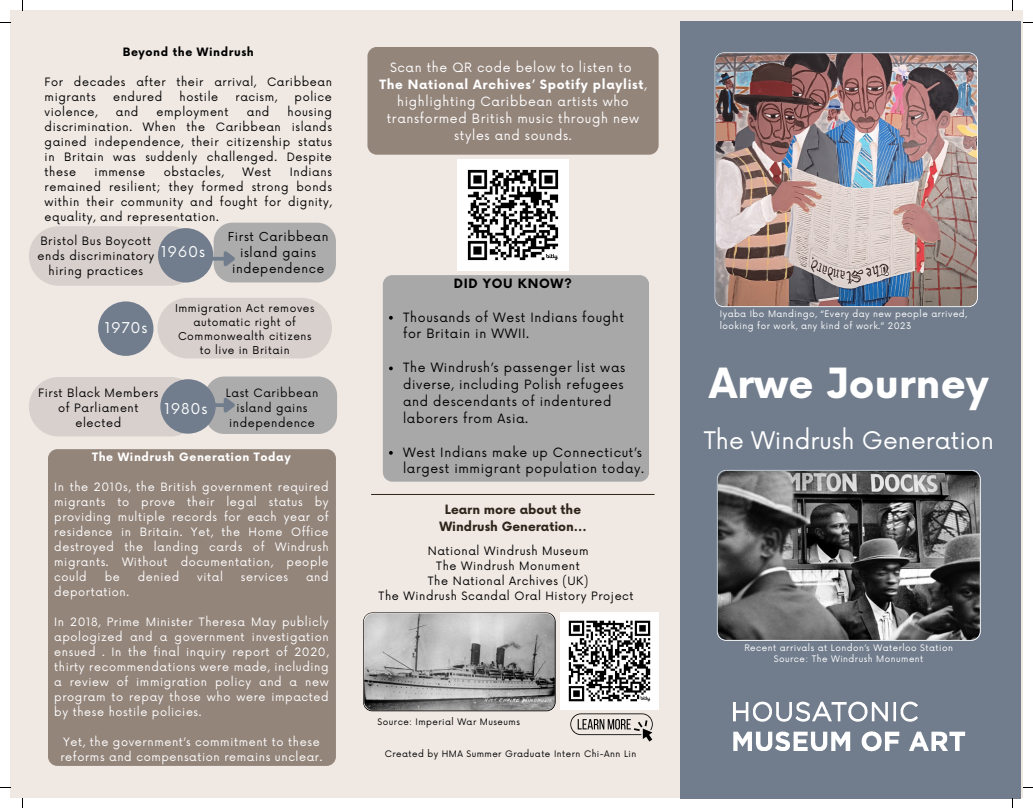
<style>
.page{position:relative;width:1033px;height:808px;background:#fff}
.page>*{position:absolute;margin:0;border:0;box-sizing:border-box;transform-origin:0 0}
.t1{font:700 40.5px "Now";color:#fff}
.t2{font:23.62px "Now";color:#fff}
.t3{font:14.5px "Now";letter-spacing:.05em;color:#fff}
.t4{font:12.5px/16.9px "Now";letter-spacing:.05em;color:#000}
.t5{font:12.5px/16.9px "Now";letter-spacing:.05em;color:#fff;text-align:center}
.t6{font:700 12.5px/16.9px "Now";color:#2e261b;text-align:center}
.t7{font:700 12.5px "Now";letter-spacing:.055em;color:#000}
.t8{font:12px/16.1px "Now";letter-spacing:.055em;color:#000;text-align:center}
.t9{font:11.25px/15px "Now";letter-spacing:.055em;color:#000;text-align:center}
.t10{font:11.25px/15px "Now";letter-spacing:.055em;color:#fff;text-align:justify}
.t11{font:700 11.25px "Now";letter-spacing:.05em;color:#fff}
.t12{font:700 11.25px "Now";letter-spacing:.055em;color:#000}
.t13{font:10.62px/14.1px "Now";letter-spacing:.055em;color:#000;text-align:center}
.t14{font:8.75px/11.6px "Now";letter-spacing:.055em;color:#fff}
.t15{font:8.75px "Now";letter-spacing:.055em;color:#000}
.s1{font-weight:700}
</style>
<div class="page">
<div style="left:10px;top:10px;width:1013px;height:788px;background:#efe8e3"></div>
<div style="left:680px;top:22px;width:340px;height:776px;background:#717d8d"></div>
<div style="left:48px;top:449px;width:287px;height:316px;background:#94857b;border-radius:9px"></div>
<hr style="left:371px;top:494px;width:283px;height:1px;background:#2e261b">
<img style="left:714px;top:52px;width:263px;height:255px">
<div style="left:205px;top:376px;width:132px;height:58px;background:#acacac;border-radius:19px"></div>
<svg style="left:716px;top:470px;width:264px;height:170px;background:#616262"></svg>
<div style="left:214px;top:223px;width:122px;height:59px;background:#acacac;border-radius:19px"></div>
<hr style="left:206px;top:257px;width:19px;height:3px;background:#717d8d">
<svg style="left:220px;top:251px;width:15px;height:15px"></svg>
<svg style="left:216px;top:403px;width:4px;height:4px"></svg>
<svg style="left:220px;top:397px;width:15px;height:16px"></svg>
<img style="left:457px;top:159px;width:112px;height:112px">
<img style="left:733px;top:701px;width:233px;height:51px">
<div style="left:29px;top:226px;width:171px;height:60px;background:#d8d0cd;border-radius:30px"></div>
<div style="left:158px;top:228px;width:55px;height:54px;background:#717d8d;border-radius:50%"></div>
<div style="left:98px;top:301px;width:55px;height:55px;background:#717d8d;border-radius:50%"></div>
<div style="left:29px;top:377px;width:171px;height:59px;background:#d8d0cd;border-radius:30px"></div>
<div style="left:160px;top:379px;width:56px;height:54px;background:#717d8d;border-radius:50%"></div>
<div style="left:157px;top:298px;width:175px;height:60px;background:#d8d0cd;border-radius:30px"></div>
<div style="left:367px;top:47px;width:291px;height:107px;background:#94857b"></div>
<div style="left:383px;top:275px;width:266px;height:206px;background:#a8a8a8;border-radius:9px"></div>
<svg style="left:389px;top:316px;width:4px;height:3px"></svg>
<svg style="left:389px;top:366px;width:4px;height:4px"></svg>
<svg style="left:389px;top:451px;width:4px;height:3px"></svg>
<svg style="left:363px;top:612px;width:192px;height:99px;background:#a1a0a0"></svg>
<img style="left:560px;top:612px;width:98px;height:97px">
<svg style="left:570px;top:713px;width:82px;height:28px"></svg>
<h6 class="t12" style="left:123px;top:46px;width:132px">Beyond the Windrush</h6>
<h6 class="t9" style="left:45px;top:75px;width:289px;text-align:left">For decades after their arrival, Caribbean migrants</h6>
<h6 class="t9" style="left:113px;top:90px;width:51px">endured</h6>
<h6 class="t9" style="left:179px;top:90px;width:40px">hostile</h6>
<h6 class="t9" style="left:235px;top:90px;width:43px">racism,</h6>
<h6 class="t9" style="left:294px;top:90px;width:39px">police</h6>
<h6 class="t9" style="left:45px;top:105px;width:54px">violence,</h6>
<h6 class="t9" style="left:116px;top:105px;width:24px">and</h6>
<h6 class="t9" style="left:157px;top:105px;width:73px">employment</h6>
<h6 class="t9" style="left:247px;top:105px;width:24px">and</h6>
<h6 class="t9" style="left:45px;top:105px;width:289px;text-align:justify;text-indent:243px">housing discrimination. When the Caribbean islands gained independence, their citizenship status in Britain was suddenly challenged. Despite these</h6>
<h6 class="t9" style="left:45px;top:165px;width:289px;text-align:justify;text-indent:245px">Indians remained resilient; they formed strong bonds within their community and fought for dignity, equality, and representation.</h6>
<h6 class="t3" style="left:161px;top:244px;width:45px">1960s</h6>
<h6 class="t9" style="left:95px;top:165px;width:52px">immense</h6>
<h6 class="t9" style="left:164px;top:165px;width:61px">obstacles,</h6>
<h6 class="t9" style="left:242px;top:165px;width:30px">West</h6>
<h6 class="t8" style="left:228px;top:229px;width:102px">First Caribbean island gains independence</h6>
<h4 class="t9" style="left:38px;top:234px;width:118px">Bristol Bus Boycott ends discriminatory hiring practices</h4>
<h6 class="t3" style="left:105px;top:320px;width:44px">1970s</h6>
<p class="t13" style="left:175px;top:301px;width:141px">Immigration Act removes automatic right of<br>Commonwealth citizens to live in Britain</p>
<p class="t9" style="left:38px;top:386px;width:122px">First Black Members of Parliament elected</p>
<p class="t3" style="left:164px;top:400px;width:44px">1980s</p>
<p class="t9" style="left:226px;top:386px;width:94px">Last Caribbean island gains independence</p>
<p class="t11" style="left:92px;top:450px;width:200px">The Windrush Generation Today</p>
<h6 class="t10" style="left:54px;top:480px;width:276px">In the 2010s, the British government required migrants to prove their legal status by providing multiple records for each year of residence in Britain. Yet, the Home Office destroyed the landing cards of Windrush migrants. Without documentation, people could</h6>
<h6 class="t10" style="left:105px;top:570px;width:17px">be</h6>
<h6 class="t10" style="left:138px;top:570px;width:43px">denied</h6>
<h6 class="t10" style="left:197px;top:570px;width:27px">vital</h6>
<h6 class="t10" style="left:241px;top:570px;width:49px">services</h6>
<h6 class="t10" style="left:306px;top:570px;width:24px">and</h6>
<h6 class="t10" style="left:54px;top:585px;width:76px">deportation.</h6>
<h3 class="t10" style="left:54px;top:615px;width:276px">In 2018, Prime Minister Theresa May publicly apologized and a government investigation ensued . In the final inquiry report of 2020, thirty recommendations were made, including a review of immigration policy and a new program to repay those who were impacted by these hostile policies.</h3>
<h5 class="t10" style="left:60px;top:735px;width:263px">Yet, the government’s commitment to these reforms and compensation remains unclear.</h5>
<p class="t5" style="left:379px;top:60px;width:269px">Scan the QR code below to listen to <span class="s1">The National Archives’ Spotify playlist</span>, highlighting Caribbean artists who transformed British music through new styles and sounds.</p>
<h5 class="t7" style="left:454px;top:276px;width:120px">DID YOU KNOW?</h5>
<h6 class="t4" style="left:403px;top:309px;width:222px">Thousands of West Indians fought for Britain in WWII.</h6>
<p class="t4" style="left:403px;top:360px;width:224px">The Windrush’s passenger list was diverse, including Polish refugees and descendants of indentured laborers from Asia.</p>
<p class="t4" style="left:403px;top:444px;width:242px">West Indians make up Connecticut’s largest immigrant population today.</p>
<p class="t6" style="left:439px;top:502px;width:149px">Learn more about the<br>Windrush Generation...</p>
<p class="t9" style="left:378px;top:544px;width:256px">National Windrush Museum<br>The Windrush Monument<br>The National Archives (UK)<br>The Windrush Scandal Oral History Project</p>
<p class="t15" style="left:377px;top:717px;width:144px">Source: Imperial War Museums</p>
<p class="t15" style="left:385px;top:748px;width:253px">Created by HMA Summer Graduate Intern Chi-Ann Lin</p>
<p class="t14" style="left:720px;top:309px;width:249px">Iyaba Ibo Mandingo, “Every day new people arrived, looking for work, any kind of work.” 2023</p>
<h3 class="t1" style="left:709px;top:361px;width:281px">Arwe Journey</h3>
<h3 class="t2" style="left:703px;top:427px;width:292px">The Windrush Generation</h3>
<p class="t14" style="left:744px;top:642px;width:210px">Recent arrivals at London’s Waterloo Station</p>
<p class="t14" style="left:773px;top:654px;width:151px">Source: The Windrush Monument</p>
</div>
